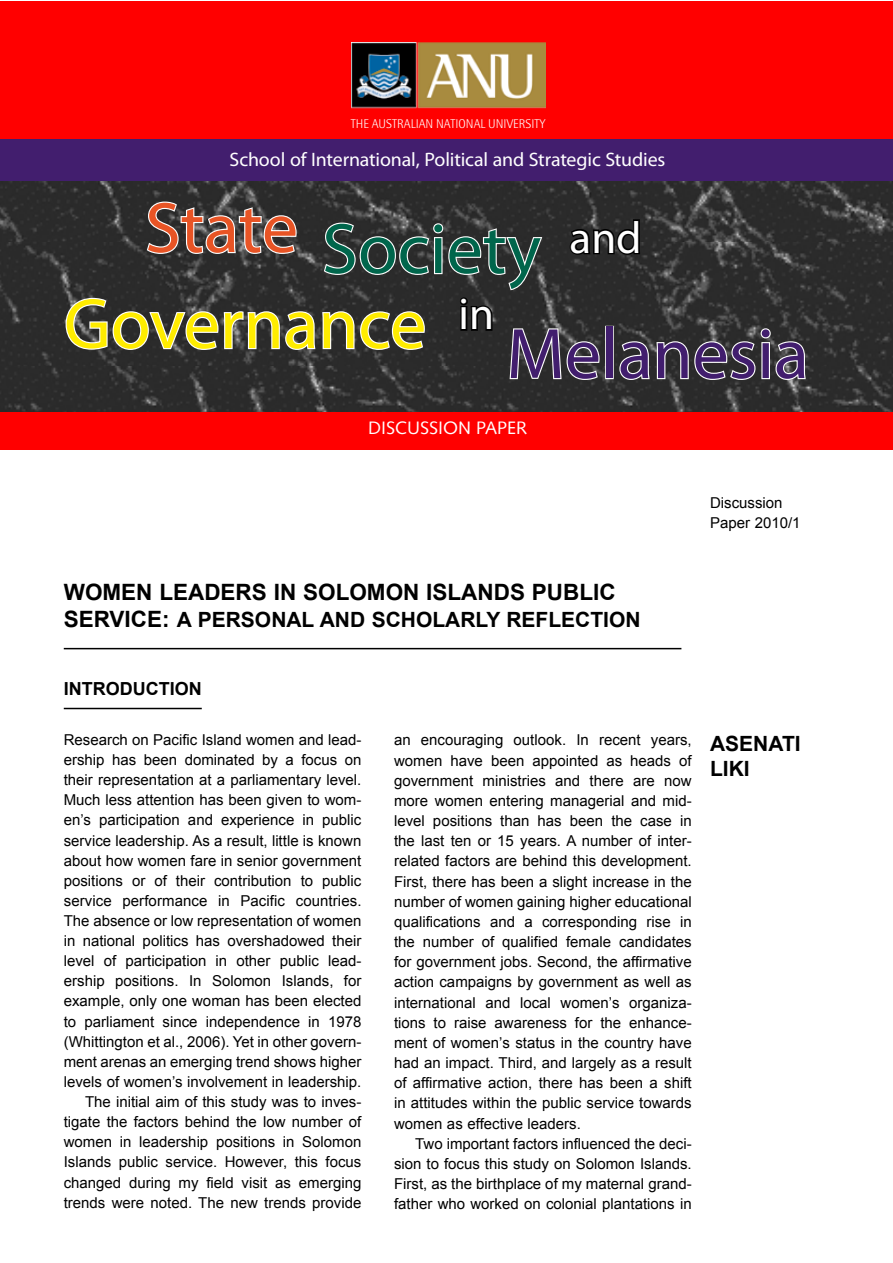
<style>
.page{position:relative;width:893px;height:1263px;background:#fff}
.page>*{position:absolute;margin:0;border:0;box-sizing:border-box;transform-origin:0 0}
.t1{font:72px/75px "Myriad Pro";color:#ffec00}
.t2{font:72px "Myriad Pro";color:#421e6e}
.t3{font:700 22.5px "Arial";color:#000}
.t4{font:700 21px/25.2px "Arial";color:#000}
.t5{font:19.5px "Myriad Pro";letter-spacing:-.01em;color:#fff}
.t6{font:18px "Syntax LT Std";color:#fff}
.t7{font:700 18px "Arial";color:#000}
.t8{font:15px/20.1px "Arial";color:#000;text-align:justify}
.t9{font:300 12.75px "Rotis Semi Sans";color:#fff}
.s1{color:#00664c}
.s2{font-size:22.5px}
</style>
<div class="page">
<hr style="left:64px;top:708px;width:138px;height:1px;background:#000">
<hr style="left:64px;top:648px;width:617px;height:1px;background:#000">
<div style="left:0;top:1px;width:892px;height:155px;background:#f00"></div>
<div style="left:0;top:403px;width:892px;height:47px;background:#f00"></div>
<div style="left:0;top:139px;width:892px;height:56px;background:#421e6e"></div>
<img style="left:0;top:182px;width:892px;height:230px">
<svg style="left:64px;top:200px;width:743px;height:181px;background:#444"></svg>
<img style="left:351px;top:43px;width:194px;height:66px">
<p class="t9" style="left:351px;top:116px;width:196px">THE AUSTRALIAN NATIONAL UNIVERSITY</p>
<h3 class="t5" style="left:230px;top:147px;width:437px">School of International, Political and Strategic Studies</h3>
<h1 class="t1" style="left:64px;top:210px;width:579px;text-indent:81px"><sup>State</sup> <span class="s1">Society</span> <sup>and<br></sup>Governance <sup>in</sup></h1>
<h1 class="t2" style="left:507px;top:309px;width:304px">Melanesia</h1>
<p class="t6" style="left:368px;top:417px;width:161px">DISCUSSION PAPER</p>
<h2 class="t3" style="left:64px;top:580px;width:553px">WOMEN LEADERS IN SOLOMON ISLANDS PUBLIC</h2>
<h3 class="t4" style="left:64px;top:607px;width:578px"><span class="s2">SERVICE:</span> A PERSONAL AND SCHOLARLY REFLECTION</h3>
<p class="t8" style="left:710px;top:493px;width:92px;line-height:19.5px">Discussion<br>Paper 2010/1</p>
<p class="t7" style="left:64px;top:679px;width:139px">INTRODUCTION</p>
<p class="t8" style="left:64px;top:730px;width:299px;text-align:right">Research on Pacific Island women and lead&shy;ership has been dominated by a focus on their representation at a parliamentary level.<br>Much less attention has been given to wom&shy;en’s participation and experience in public service leadership. As a result, little is known about how women fare in senior government positions or of their contribution to public service performance in Pacific countries.<br>The absence or low representation of women in national politics has overshadowed their level of participation in other public lead&shy;ership positions. In Solomon Islands, for example, only one woman has been elected to parliament since independence in 1978 (Whittington et al., 2006). Yet in other govern&shy;ment arenas an emerging trend shows higher levels of women’s involvement in leadership.<br>The initial aim of this study was to inves&shy;tigate the factors behind the low number of women in leadership positions in Solomon Islands public service. However, this focus changed during my field visit as emerging trends were noted. The new trends provide</p>
<p class="t8" style="left:394px;top:730px;width:299px">an encouraging outlook. In recent years, women have been appointed as heads of government ministries and there are now more women entering managerial and mid&shy;level positions than has been the case in the last ten or 15 years. A number of inter&shy;related factors are behind this development.<br>First, there has been a slight increase in the number of women gaining higher educational qualifications and a corresponding rise in the number of qualified female candidates for government jobs. Second, the affirmative action campaigns by government as well as international and local women’s organiza&shy;tions to raise awareness for the enhance&shy;ment of women’s status in the country have had an impact. Third, and largely as a result of affirmative action, there has been a shift in attitudes within the public service towards women as effective leaders.</p>
<p class="t8" style="left:394px;top:1133px;width:299px;text-indent:21px">Two important factors influenced the deci&shy;sion to focus this study on Solomon Islands.<br>First, as the birthplace of my maternal grand&shy;father who worked on colonial plantations in</p>
<h3 class="t4" style="left:710px;top:731px;width:92px">ASENATI<br>LIKI</h3>
</div>
